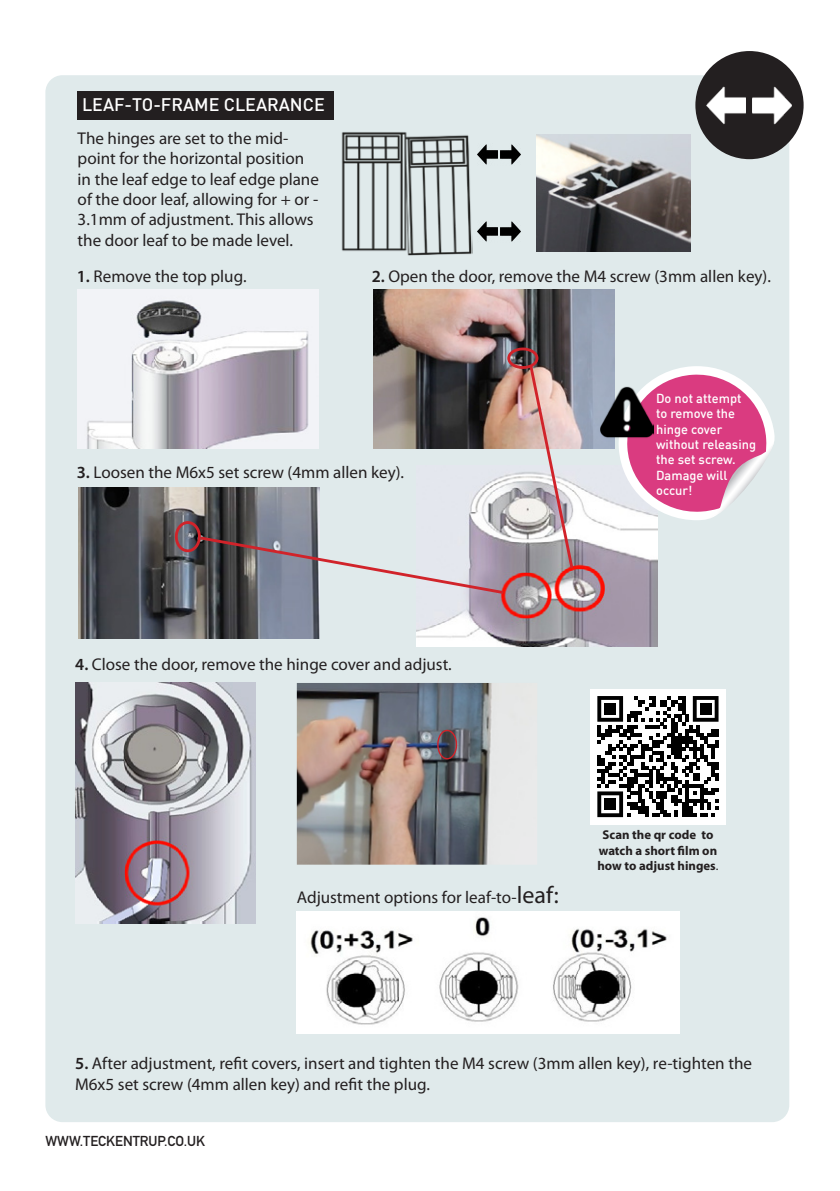
<style>
.page{position:relative;width:840px;height:1191px;background:#fff}
.page>*{position:absolute;margin:0;border:0;box-sizing:border-box;transform-origin:0 0}
.t1{font:500 17.8px "DIN";color:#fff}
.t2{font:17px/20.4px "Myriad Pro";color:#231f20}
.t3{font:700 14.2px "DIN Alternate";color:#231f20}
.t4{font:500 12.8px/15.4px "DIN";color:#fff}
.t5{font:700 12.8px/15.4px "Myriad Pro";color:#231f20;text-align:center}
.s1{font-weight:600}
.s2{font-size:24px}
.s3{font-weight:400}
</style>
<div class="page">
<div style="left:45px;top:75px;width:743px;height:1047px;background:#e0eaeb;border-radius:17px"></div>
<div style="left:78px;top:91px;width:255px;height:28px;background:#231f20"></div>
<div style="left:695px;top:51px;width:108px;height:108px;background:#231f20;border-radius:50%"></div>
<img style="left:752px;top:86px;width:38px;height:39px">
<img style="left:706px;top:86px;width:38px;height:39px">
<img style="left:78px;top:289px;width:240px;height:160px">
<img style="left:373px;top:289px;width:240px;height:160px">
<img style="left:341px;top:132px;width:131px;height:123px">
<img style="left:500px;top:144px;width:20px;height:21px">
<img style="left:500px;top:221px;width:20px;height:21px">
<img style="left:477px;top:144px;width:20px;height:21px">
<img style="left:477px;top:221px;width:20px;height:21px">
<img style="left:79px;top:487px;width:240px;height:151px">
<img style="left:416px;top:472px;width:241px;height:175px">
<svg style="left:527px;top:362px;width:48px;height:209px"></svg>
<svg style="left:198px;top:535px;width:308px;height:61px"></svg>
<div style="left:175px;top:521px;width:26px;height:31px;border:3px solid #d1232a;border-radius:50%"></div>
<div style="left:507px;top:347px;width:31px;height:22px;border:3px solid #d1232a;border-radius:50%"></div>
<img style="left:536px;top:135px;width:154px;height:116px">
<svg style="left:616px;top:366px;width:158px;height:154px"></svg>
<img style="left:600px;top:384px;width:53px;height:55px">
<img style="left:75px;top:683px;width:181px;height:240px">
<img style="left:296px;top:911px;width:383px;height:122px">
<img style="left:296px;top:683px;width:196px;height:181px">
<div style="left:437px;top:730px;width:20px;height:29px;border:1px solid #d1232a;border-radius:50%"></div>
<div style="left:589px;top:688px;width:136px;height:136px;background:#fff"></div>
<svg style="left:597px;top:696px;width:121px;height:121px"></svg>
<div style="left:604px;top:703px;width:11px;height:11px;background:#000"></div>
<div style="left:699px;top:703px;width:11px;height:11px;background:#000"></div>
<div style="left:604px;top:798px;width:11px;height:11px;background:#000"></div>
<p class="t1" style="left:82px;top:93px;width:244px">LEAF-TO-FRAME CLEARANCE</p>
<p class="t2" style="left:78px;top:127px;width:243px">The hinges are set to the mid&shy;point for the horizontal position in the leaf edge to leaf edge plane of the door leaf, allowing for + or -<br>3.1mm of adjustment. This allows the door leaf to be made level.</p>
<p class="t2" style="left:77px;top:265px;width:171px"><span class="s1">1.</span> Remove the top plug.</p>
<p class="t2" style="left:371px;top:265px;width:400px"><span class="s1">2.</span> Open the door, remove the M4 screw (3mm allen key).</p>
<p class="t2" style="left:77px;top:462px;width:328px"><span class="s1">3.</span> Loosen the M6x5 set screw (4mm allen key).</p>
<p class="t4" style="left:655px;top:390px;width:101px">Do not attempt<br>to remove the hinge cover without releasing the set screw.<br>Damage will occur!</p>
<p class="t2" style="left:75px;top:654px;width:378px"><span class="s1">4.</span> Close the door, remove the hinge cover and adjust.</p>
<p class="t2" style="left:296px;top:887px;width:263px">Adjustment options for leaf-to-<span class="s2">leaf:</span></p>
<p class="t5" style="left:597px;top:827px;width:122px">Scan the qr code to watch a short film on how to adjust hinges<span class="s3">.</span></p>
<p class="t2" style="left:75px;top:1053px;width:678px"><span class="s1">5.</span> After adjustment, refit covers, insert and tighten the M4 screw (3mm allen key), re-tighten the<br>M6x5 set screw (4mm allen key) and refit the plug.</p>
<p class="t3" style="left:45px;top:1130px;width:161px">WWW.TECKENTRUP.CO.UK</p>
</div>
